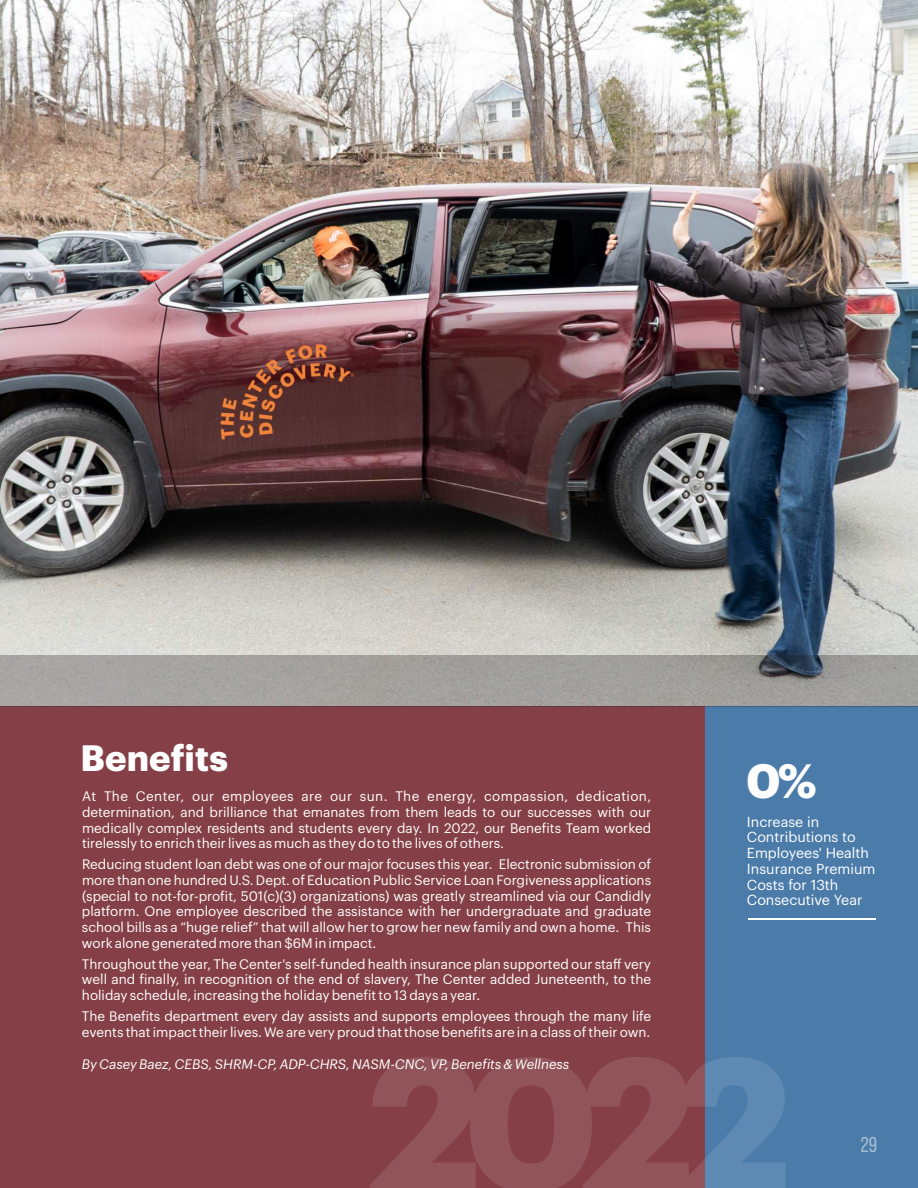
<style>
.page{position:relative;width:918px;height:1188px;background:#fff}
.page>*{position:absolute;margin:0;border:0;box-sizing:border-box;transform-origin:0 0}
.t1{font:700 47.25px "Graphik";color:#fff}
.t2{font:700 35.85px "Graphik";letter-spacing:.005em;color:#fff}
.t3{font:21.3px "Bebas Neue Pro";color:rgb(255 255 255/.5)}
.t4{font:14.25px/15.8px "Graphik";color:#fff}
.t5{font:13.5px/15.6px "Graphik";color:#fff;text-align:justify}
</style>
<div class="page">
<hr style="left:0;top:706px;width:1px;height:482px;background:#ef7422">
<hr style="left:0;top:655px;width:1px;height:51px;background:#a7a7a5">
<img style="left:1px;top:0;width:917px;height:655px">
<div style="left:1px;top:706px;width:917px;height:482px;background:#844046"></div>
<div style="left:706px;top:706px;width:212px;height:482px;background:#4a7ba9"></div>
<div style="left:1px;top:655px;width:917px;height:51px;background:#a3a19e"></div>
<hr style="left:748px;top:919px;width:128px;height:1px;background:#fff">
<svg style="left:370px;top:1057px;width:416px;height:131px;fill:#8e545a"></svg>
<h2 class="t2" style="left:81px;top:741px;width:149px">Benefits</h2>
<p class="t5" style="left:82px;top:789px;width:571px">At The Center, our employees are our sun. The energy, compassion, dedication, determination, and brilliance that emanates from them leads to our successes with our medically complex residents and students every day. In 2022, our Benefits Team worked tirelessly to enrich their lives as much as they do to the lives of others.</p>
<p class="t5" style="left:82px;top:857px;width:571px">Reducing student loan debt was one of our major focuses this year. Electronic submission of more than one hundred U.S. Dept. of Education Public Service Loan Forgiveness applications (special to not-for-profit, 501(c)(3) organizations) was greatly streamlined via our Candidly platform. One employee described the assistance with her undergraduate and graduate school bills as a “huge relief” that will allow her to grow her new family and own a home. This work alone generated more than $6M in impact.</p>
<p class="t5" style="left:82px;top:957px;width:571px">Throughout the year, The Center's self-funded health insurance plan supported our staff very well and finally, in recognition of the end of slavery, The Center added Juneteenth, to the holiday schedule, increasing the holiday benefit to 13 days a year.</p>
<p class="t5" style="left:82px;top:1009px;width:571px">The Benefits department every day assists and supports employees through the many life events that impact their lives. We are very proud that those benefits are in a class of their own.</p>
<p class="t5" style="left:82px;top:1056px;width:489px">By Casey Baez, CEBS, SHRM-CP, ADP-CHRS, NASM-CNC, VP, Benefits &amp; Wellness</p>
<h1 class="t1" style="left:746px;top:759px;width:72px">0%</h1>
<p class="t4" style="left:747px;top:814px;width:130px">Increase in<br>Contributions to<br>Employees' Health<br>Insurance Premium<br>Costs for 13th<br>Consecutive Year</p>
<h3 class="t3" style="left:861px;top:1130px;width:18px">29</h3>
</div>
